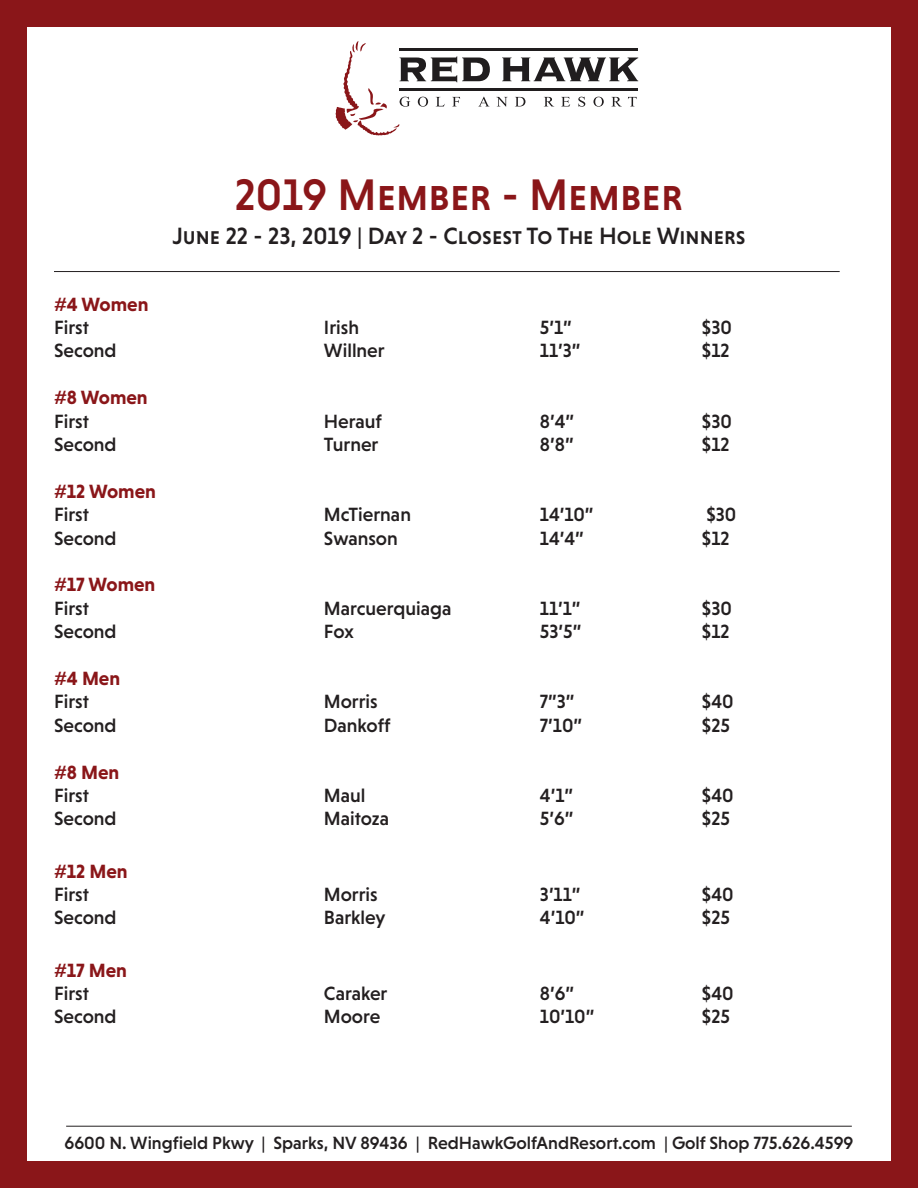
<style>
.page{position:relative;width:918px;height:1188px;background:#fff}
.page>*{position:absolute;margin:0;border:0;box-sizing:border-box;transform-origin:0 0}
.t1{font:45px "Niveau Grotesk Medium Small Caps";color:#8a1619}
.t2{font:24px "Niveau Grotesk Medium Small Caps";color:#231f20}
.t3{font:500 19.5px "Niveau Grotesk";color:#231f20}
.t4{font:700 19.5px "Niveau Grotesk";color:#8a1619}
.t5{font:500 18px "Niveau Grotesk";color:#231f20}
</style>
<div class="page">
<div style="left:0;top:1px;width:27px;height:1186px;background:#8a1619"></div>
<div style="left:891px;top:1px;width:27px;height:1186px;background:#8a1619"></div>
<div style="left:0;top:0;width:918px;height:27px;background:#8a1619"></div>
<div style="left:0;top:1161px;width:918px;height:27px;background:#8a1619"></div>
<svg style="left:496px;top:97px;width:12px;height:10px"></svg>
<svg style="left:515px;top:97px;width:10px;height:9px"></svg>
<svg style="left:544px;top:97px;width:9px;height:9px"></svg>
<svg style="left:561px;top:97px;width:9px;height:9px"></svg>
<svg style="left:578px;top:97px;width:7px;height:10px"></svg>
<svg style="left:593px;top:97px;width:11px;height:10px"></svg>
<svg style="left:611px;top:97px;width:10px;height:9px"></svg>
<svg style="left:628px;top:97px;width:9px;height:9px"></svg>
<svg style="left:502px;top:58px;width:136px;height:23px"></svg>
<hr style="left:399px;top:48px;width:239px;height:2px;background:#201d1e">
<hr style="left:399px;top:89px;width:239px;height:2px;background:#201d1e">
<svg style="left:336px;top:41px;width:154px;height:95px"></svg>
<hr style="left:66px;top:1126px;width:786px;height:1px;background:#231f20">
<hr style="left:54px;top:271px;width:786px;height:1px;background:#231f20">
<p class="t1" style="left:235px;top:169px;width:450px">2019 Member - Member</p>
<p class="t2" style="left:172px;top:222px;width:575px">June 22 - 23, 2019 | Day 2 - Closest To The Hole Winners</p>
<p class="t4" style="left:54px;top:293px;width:96px">#4 Women</p>
<p class="t3" style="left:54px;top:316px;width:36px">First</p>
<p class="t3" style="left:324px;top:316px;width:37px">Irish</p>
<p class="t3" style="left:540px;top:316px;width:33px">5’1”</p>
<p class="t3" style="left:702px;top:316px;width:31px">$30</p>
<p class="t3" style="left:54px;top:340px;width:64px">Second</p>
<p class="t3" style="left:324px;top:340px;width:62px">Willner</p>
<p class="t3" style="left:540px;top:340px;width:42px">11’3”</p>
<p class="t3" style="left:702px;top:340px;width:29px">$12</p>
<p class="t4" style="left:54px;top:386px;width:95px">#8 Women</p>
<p class="t3" style="left:54px;top:410px;width:36px">First</p>
<p class="t3" style="left:324px;top:410px;width:59px">Herauf</p>
<p class="t3" style="left:540px;top:410px;width:36px">8’4”</p>
<p class="t3" style="left:702px;top:410px;width:31px">$30</p>
<p class="t3" style="left:54px;top:433px;width:64px">Second</p>
<p class="t3" style="left:324px;top:433px;width:56px">Turner</p>
<p class="t3" style="left:540px;top:433px;width:35px">8’8”</p>
<p class="t3" style="left:702px;top:433px;width:29px">$12</p>
<p class="t4" style="left:54px;top:480px;width:103px">#12 Women</p>
<p class="t3" style="left:54px;top:503px;width:36px">First</p>
<p class="t3" style="left:324px;top:503px;width:89px">McTiernan</p>
<p class="t3" style="left:540px;top:503px;width:55px">14’10”</p>
<p class="t3" style="left:706px;top:503px;width:31px">$30</p>
<p class="t3" style="left:54px;top:527px;width:64px">Second</p>
<p class="t3" style="left:324px;top:527px;width:75px">Swanson</p>
<p class="t3" style="left:540px;top:527px;width:45px">14’4”</p>
<p class="t3" style="left:702px;top:527px;width:29px">$12</p>
<p class="t4" style="left:54px;top:573px;width:103px">#17 Women</p>
<p class="t3" style="left:54px;top:597px;width:36px">First</p>
<p class="t3" style="left:324px;top:597px;width:129px">Marcuerquiaga</p>
<p class="t3" style="left:540px;top:597px;width:42px">11’1”</p>
<p class="t3" style="left:702px;top:597px;width:31px">$30</p>
<p class="t3" style="left:54px;top:620px;width:64px">Second</p>
<p class="t3" style="left:324px;top:620px;width:31px">Fox</p>
<p class="t3" style="left:540px;top:620px;width:43px">53’5”</p>
<p class="t3" style="left:702px;top:620px;width:29px">$12</p>
<p class="t4" style="left:54px;top:667px;width:68px">#4 Men</p>
<p class="t3" style="left:54px;top:691px;width:36px">First</p>
<p class="t3" style="left:324px;top:691px;width:55px">Morris</p>
<p class="t3" style="left:540px;top:691px;width:36px">7”3”</p>
<p class="t3" style="left:702px;top:691px;width:33px">$40</p>
<p class="t3" style="left:54px;top:714px;width:64px">Second</p>
<p class="t3" style="left:324px;top:714px;width:68px">Dankoff</p>
<p class="t3" style="left:540px;top:714px;width:44px">7’10”</p>
<p class="t3" style="left:702px;top:714px;width:30px">$25</p>
<p class="t4" style="left:54px;top:761px;width:67px">#8 Men</p>
<p class="t3" style="left:54px;top:784px;width:36px">First</p>
<p class="t3" style="left:324px;top:784px;width:43px">Maul</p>
<p class="t3" style="left:540px;top:784px;width:35px">4’1”</p>
<p class="t3" style="left:702px;top:784px;width:33px">$40</p>
<p class="t3" style="left:54px;top:808px;width:64px">Second</p>
<p class="t3" style="left:324px;top:808px;width:67px">Maitoza</p>
<p class="t3" style="left:540px;top:808px;width:35px">5’6”</p>
<p class="t3" style="left:702px;top:808px;width:30px">$25</p>
<p class="t4" style="left:54px;top:860px;width:75px">#12 Men</p>
<p class="t3" style="left:54px;top:883px;width:36px">First</p>
<p class="t3" style="left:324px;top:883px;width:55px">Morris</p>
<p class="t3" style="left:540px;top:883px;width:42px">3’11”</p>
<p class="t3" style="left:702px;top:883px;width:33px">$40</p>
<p class="t3" style="left:54px;top:907px;width:64px">Second</p>
<p class="t3" style="left:324px;top:907px;width:63px">Barkley</p>
<p class="t3" style="left:540px;top:907px;width:46px">4’10”</p>
<p class="t3" style="left:702px;top:907px;width:30px">$25</p>
<p class="t4" style="left:54px;top:959px;width:75px">#17 Men</p>
<p class="t3" style="left:54px;top:982px;width:36px">First</p>
<p class="t3" style="left:324px;top:982px;width:65px">Caraker</p>
<p class="t3" style="left:540px;top:982px;width:36px">8’6”</p>
<p class="t3" style="left:702px;top:982px;width:33px">$40</p>
<p class="t3" style="left:54px;top:1006px;width:64px">Second</p>
<p class="t3" style="left:324px;top:1006px;width:58px">Moore</p>
<p class="t3" style="left:540px;top:1006px;width:56px">10’10”</p>
<p class="t3" style="left:702px;top:1006px;width:30px">$25</p>
<p class="t5" style="left:64px;top:1133px;width:791px">6600 N. Wingfield Pkwy | Sparks, NV 89436 | RedHawkGolfAndResort.com | Golf Shop 775.626.4599</p>
</div>
